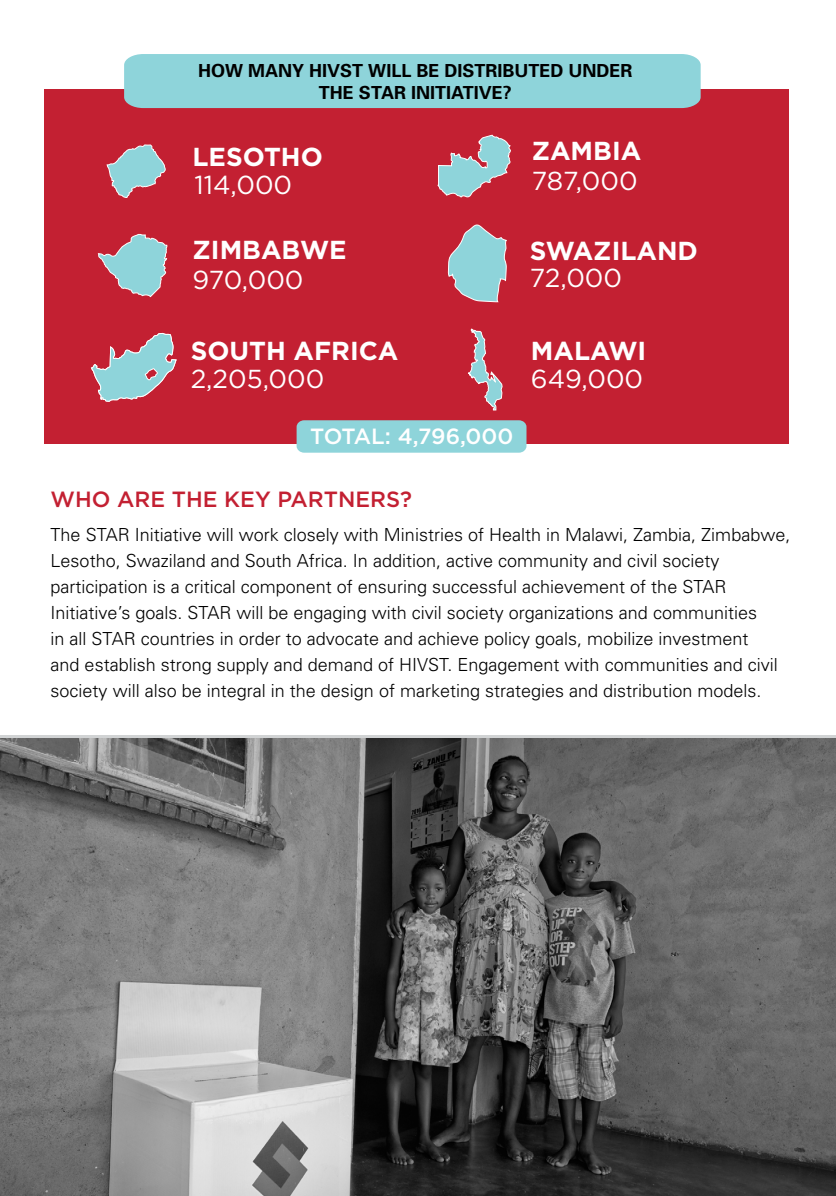
<style>
.page{position:relative;width:836px;height:1196px;background:#fff}
.page>*{position:absolute;margin:0;border:0;box-sizing:border-box;transform-origin:0 0}
.t1{font:700 26px "Gotham";color:#fff}
.t2{font:26px "Gotham";color:#fff}
.t3{font:500 22px "Gotham";color:#c32032}
.t4{font:500 22px "Gotham";letter-spacing:-.01em;color:#fff}
.t5{font:300 18px/26px "Univers";color:#000}
.t6{font:700 18px/22px "Univers";color:#000;text-align:center}
</style>
<div class="page">
<img style="left:0;top:738px;width:835px;height:457px">
<div style="left:44px;top:89px;width:744px;height:354px;background:#c32032"></div>
<div style="left:296px;top:420px;width:230px;height:32px;background:#8ed4da;border-radius:7px"></div>
<div style="left:124px;top:54px;width:576px;height:54px;background:#8ed4da"></div>
<svg style="left:106px;top:144px;width:60px;height:54px"></svg>
<svg style="left:98px;top:234px;width:69px;height:63px"></svg>
<svg style="left:91px;top:333px;width:86px;height:69px"></svg>
<svg style="left:437px;top:135px;width:74px;height:62px"></svg>
<svg style="left:448px;top:224px;width:59px;height:78px"></svg>
<svg style="left:468px;top:328px;width:34px;height:82px"></svg>
<p class="t6" style="left:198px;top:59px;width:436px">HOW MANY HIVST WILL BE DISTRIBUTED UNDER<br>THE STAR INITIATIVE?</p>
<h1 class="t1" style="left:192px;top:140px;width:132px">LESOTHO</h1>
<h1 class="t1" style="left:531px;top:133px;width:111px">ZAMBIA</h1>
<h1 class="t2" style="left:194px;top:168px;width:99px">114,000</h1>
<h1 class="t2" style="left:531px;top:164px;width:107px">787,000</h1>
<h1 class="t1" style="left:192px;top:233px;width:155px">ZIMBABWE</h1>
<h1 class="t1" style="left:529px;top:233px;width:170px">SWAZILAND</h1>
<h1 class="t2" style="left:192px;top:263px;width:112px">970,000</h1>
<h1 class="t2" style="left:529px;top:261px;width:94px">72,000</h1>
<h1 class="t1" style="left:191px;top:333px;width:209px">SOUTH AFRICA</h1>
<h1 class="t1" style="left:530px;top:333px;width:117px">MALAWI</h1>
<h1 class="t2" style="left:191px;top:362px;width:135px">2,205,000</h1>
<h1 class="t2" style="left:530px;top:362px;width:114px">649,000</h1>
<p class="t4" style="left:310px;top:422px;width:204px">TOTAL: 4,796,000</p>
<p class="t3" style="left:51px;top:485px;width:362px">WHO ARE THE KEY PARTNERS?</p>
<p class="t5" style="left:51px;top:521px;width:741px">The STAR Initiative will work closely with Ministries of Health in Malawi, Zambia, Zimbabwe, Lesotho, Swaziland and South Africa. In addition, active community and civil society participation is a critical component of ensuring successful achievement of the STAR Initiative’s goals. STAR will be engaging with civil society organizations and communities<br>in all STAR countries in order to advocate and achieve policy goals, mobilize investment<br>and establish strong supply and demand of HIVST. Engagement with communities and civil society will also be integral in the design of marketing strategies and distribution models.</p>
</div>
